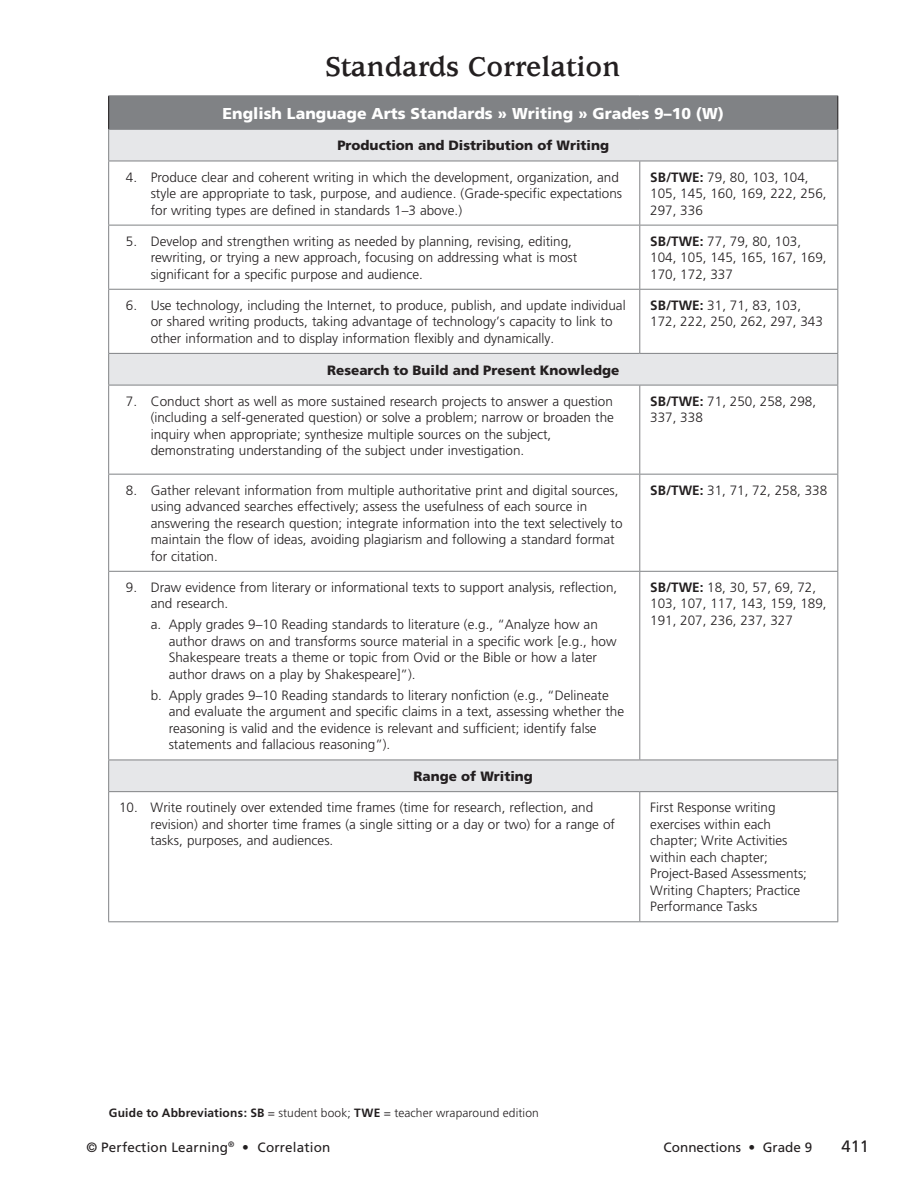
<style>
.page{position:relative;width:920px;height:1190px;background:#fff}
.page>*{position:absolute;margin:0;border:0;box-sizing:border-box;transform-origin:0 0}
.t1{font:700 30px "Usherwood";color:#231f20}
.t2{font:16.5px "Frutiger";color:#231f20}
.t3{font:900 15.75px "Frutiger";color:#fff}
.t4{font:300 13.5px/16.5px "Frutiger";color:#231f20}
.t5{font:900 13.5px "Frutiger";color:#231f20}
.t6{font:13.5px "Frutiger";letter-spacing:.01em;color:#231f20}
.t7{font:300 12px "Frutiger";letter-spacing:.005em;color:#231f20}
.s1{font-weight:700}
</style>
<div class="page">
<div style="left:109px;top:96px;width:729px;height:33px;background:#808285"></div>
<svg style="left:109px;top:130px;width:728px;height:661px"></svg>
<hr style="left:639px;top:161px;width:1px;height:64px;background:#808285">
<hr style="left:108px;top:225px;width:532px;height:1px;background:#808285">
<hr style="left:640px;top:225px;width:198px;height:1px;background:#808285">
<hr style="left:639px;top:225px;width:1px;height:64px;background:#808285">
<hr style="left:108px;top:289px;width:532px;height:1px;background:#808285">
<hr style="left:640px;top:289px;width:198px;height:1px;background:#808285">
<hr style="left:639px;top:290px;width:1px;height:63px;background:#808285">
<hr style="left:639px;top:385px;width:1px;height:89px;background:#808285">
<hr style="left:108px;top:474px;width:532px;height:1px;background:#808285">
<hr style="left:640px;top:474px;width:198px;height:1px;background:#808285">
<hr style="left:639px;top:474px;width:1px;height:97px;background:#808285">
<hr style="left:639px;top:572px;width:1px;height:187px;background:#808285">
<hr style="left:639px;top:792px;width:1px;height:129px;background:#808285">
<hr style="left:108px;top:161px;width:1px;height:64px;background:#808285">
<hr style="left:837px;top:161px;width:1px;height:64px;background:#808285">
<hr style="left:108px;top:225px;width:1px;height:64px;background:#808285">
<hr style="left:837px;top:225px;width:1px;height:64px;background:#808285">
<hr style="left:108px;top:290px;width:1px;height:63px;background:#808285">
<hr style="left:837px;top:290px;width:1px;height:63px;background:#808285">
<hr style="left:108px;top:385px;width:1px;height:89px;background:#808285">
<hr style="left:837px;top:385px;width:1px;height:89px;background:#808285">
<hr style="left:108px;top:474px;width:1px;height:97px;background:#808285">
<hr style="left:837px;top:474px;width:1px;height:97px;background:#808285">
<hr style="left:108px;top:572px;width:1px;height:187px;background:#808285">
<hr style="left:837px;top:572px;width:1px;height:187px;background:#808285">
<hr style="left:108px;top:792px;width:1px;height:129px;background:#808285">
<hr style="left:837px;top:792px;width:1px;height:129px;background:#808285">
<hr style="left:108px;top:130px;width:1px;height:31px;background:#808285">
<hr style="left:837px;top:130px;width:1px;height:31px;background:#808285">
<hr style="left:108px;top:161px;width:532px;height:1px;background:#808285">
<hr style="left:640px;top:161px;width:198px;height:1px;background:#808285">
<hr style="left:108px;top:95px;width:532px;height:1px;background:#808285">
<hr style="left:640px;top:95px;width:198px;height:1px;background:#808285">
<hr style="left:108px;top:129px;width:532px;height:1px;background:#808285">
<hr style="left:640px;top:129px;width:198px;height:1px;background:#808285">
<hr style="left:108px;top:571px;width:532px;height:1px;background:#808285">
<hr style="left:640px;top:571px;width:198px;height:1px;background:#808285">
<hr style="left:108px;top:96px;width:1px;height:33px;background:#231f20">
<hr style="left:837px;top:96px;width:1px;height:33px;background:#231f20">
<hr style="left:108px;top:759px;width:532px;height:1px;background:#808285">
<hr style="left:108px;top:760px;width:1px;height:31px;background:#808285">
<hr style="left:640px;top:759px;width:198px;height:1px;background:#808285">
<hr style="left:837px;top:760px;width:1px;height:31px;background:#808285">
<hr style="left:108px;top:791px;width:532px;height:1px;background:#808285">
<hr style="left:640px;top:791px;width:198px;height:1px;background:#808285">
<hr style="left:108px;top:921px;width:532px;height:1px;background:#808285">
<hr style="left:640px;top:921px;width:198px;height:1px;background:#808285">
<hr style="left:108px;top:353px;width:532px;height:1px;background:#808285">
<hr style="left:108px;top:354px;width:1px;height:31px;background:#808285">
<hr style="left:640px;top:353px;width:198px;height:1px;background:#808285">
<hr style="left:837px;top:354px;width:1px;height:31px;background:#808285">
<hr style="left:108px;top:385px;width:532px;height:1px;background:#808285">
<hr style="left:640px;top:385px;width:198px;height:1px;background:#808285">
<h1 class="t1" style="left:326px;top:50px;width:296px">Standards Correlation</h1>
<p class="t3" style="left:223px;top:104px;width:503px">English Language Arts Standards » Writing » Grades 9–10 (W)</p>
<p class="t5" style="left:337px;top:138px;width:273px">Production and Distribution of Writing</p>
<p class="t4" style="left:151px;top:169px;width:473px;text-indent:-25px">4. Produce clear and coherent writing in which the development, organization, and style are appropriate to task, purpose, and audience. (Grade-specific expectations for writing types are defined in standards 1–3 above.)</p>
<p class="t4" style="left:650px;top:169px;width:178px"><span class="s1">SB/TWE:</span> 79, 80, 103, 104,<br>105, 145, 160, 169, 222, 256,<br>297, 336</p>
<p class="t4" style="left:151px;top:233px;width:428px;text-indent:-25px">5. Develop and strengthen writing as needed by planning, revising, editing, rewriting, or trying a new approach, focusing on addressing what is most significant for a specific purpose and audience.</p>
<p class="t4" style="left:650px;top:233px;width:178px"><span class="s1">SB/TWE:</span> 77, 79, 80, 103,<br>104, 105, 145, 165, 167, 169,<br>170, 172, 337</p>
<p class="t4" style="left:151px;top:297px;width:476px;text-indent:-25px">6. Use technology, including the Internet, to produce, publish, and update individual or shared writing products, taking advantage of technology’s capacity to link to other information and to display information flexibly and dynamically.</p>
<p class="t4" style="left:650px;top:297px;width:174px"><span class="s1">SB/TWE:</span> 31, 71, 83, 103,<br>172, 222, 250, 262, 297, 343</p>
<p class="t5" style="left:327px;top:362px;width:294px">Research to Build and Present Knowledge</p>
<p class="t4" style="left:151px;top:393px;width:465px;text-indent:-25px">7. Conduct short as well as more sustained research projects to answer a question (including a self-generated question) or solve a problem; narrow or broaden the inquiry when appropriate; synthesize multiple sources on the subject, demonstrating understanding of the subject under investigation.</p>
<p class="t4" style="left:650px;top:393px;width:167px"><span class="s1">SB/TWE:</span> 71, 250, 258, 298,<br>337, 338</p>
<p class="t4" style="left:151px;top:482px;width:473px;text-indent:-25px">8. Gather relevant information from multiple authoritative print and digital sources, using advanced searches effectively; assess the usefulness of each source in answering the research question; integrate information into the text selectively to maintain the flow of ideas, avoiding plagiarism and following a standard format for citation.</p>
<p class="t4" style="left:650px;top:482px;width:178px"><span class="s1">SB/TWE:</span> 31, 71, 72, 258, 338</p>
<p class="t4" style="left:151px;top:579px;width:468px;text-indent:-25px">9. Draw evidence from literary or informational texts to support analysis, reflection, and research.</p>
<p class="t4" style="left:169px;top:617px;width:449px;text-indent:-18px">a. Apply grades 9–10 Reading standards to literature (e.g., “Analyze how an author draws on and transforms source material in a specific work [e.g., how Shakespeare treats a theme or topic from Ovid or the Bible or how a later author draws on a play by Shakespeare]”).</p>
<p class="t4" style="left:169px;top:687px;width:457px;text-indent:-18px">b. Apply grades 9–10 Reading standards to literary nonfiction (e.g., “Delineate and evaluate the argument and specific claims in a text, assessing whether the reasoning is valid and the evidence is relevant and sufficient; identify false statements and fallacious reasoning”).</p>
<p class="t4" style="left:650px;top:579px;width:178px"><span class="s1">SB/TWE:</span> 18, 30, 57, 69, 72,<br>103, 107, 117, 143, 159, 189,<br>191, 207, 236, 237, 327</p>
<p class="t5" style="left:413px;top:768px;width:121px">Range of Writing</p>
<p class="t4" style="left:151px;top:799px;width:466px;text-indent:-31px">10. Write routinely over extended time frames (time for research, reflection, and revision) and shorter time frames (a single sitting or a day or two) for a range of tasks, purposes, and audiences.</p>
<p class="t4" style="left:650px;top:799px;width:158px">First Response writing exercises within each chapter; Write Activities within each chapter;<br>Project-Based Assessments;<br>Writing Chapters; Practice<br>Performance Tasks</p>
<p class="t7" style="left:109px;top:1106px;width:431px"><span class="s1">Guide to Abbreviations: SB</span> = student book; <span class="s1">TWE</span> = teacher wraparound edition</p>
<p class="t6" style="left:86px;top:1139px;width:246px">© Perfection Learning<sup>®</sup> • Correlation</p>
<p class="t6" style="left:664px;top:1139px;width:150px">Connections • Grade 9</p>
<p class="t2" style="left:841px;top:1136px;width:29px">411</p>
</div>
